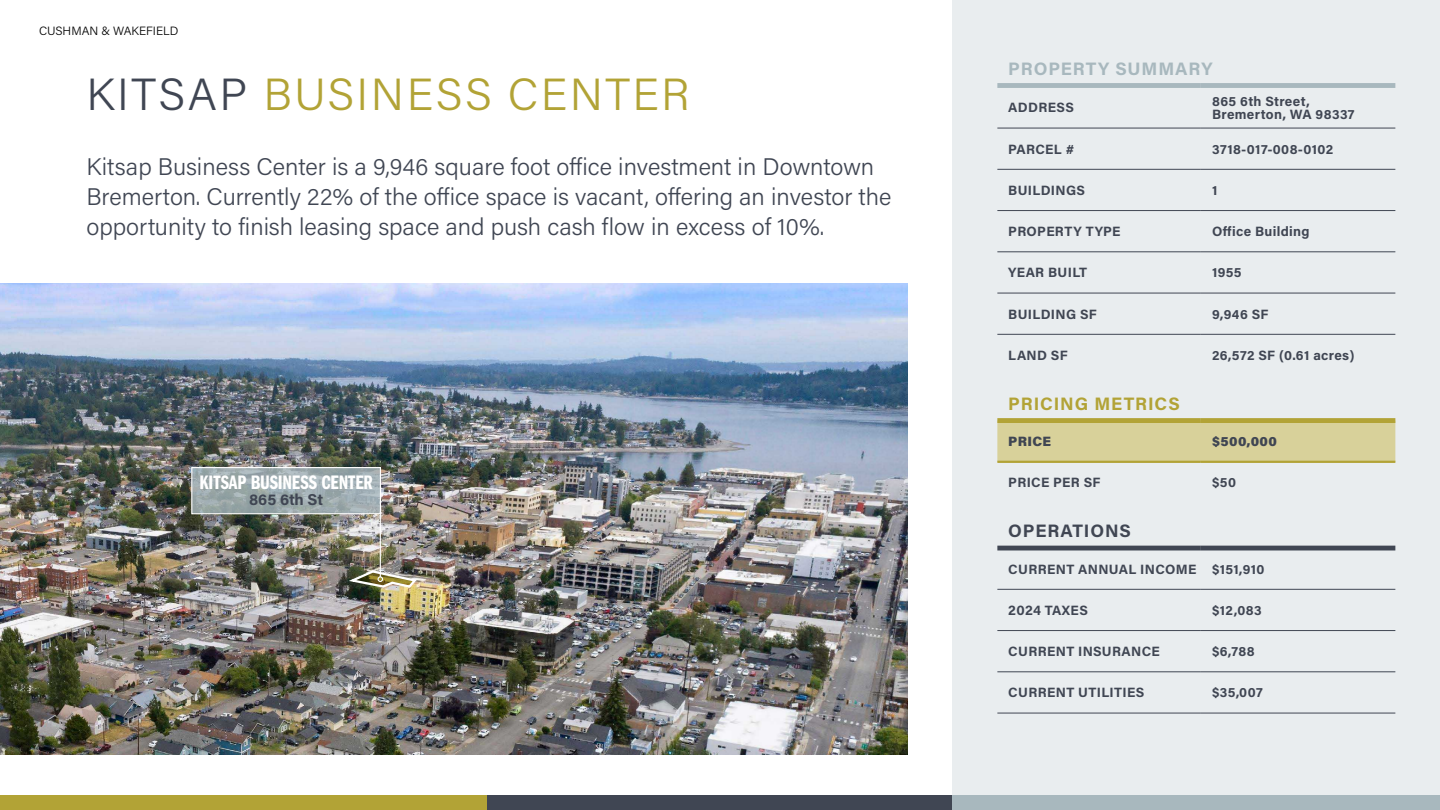
<style>
.page{position:relative;width:1440px;height:810px;background:#fff}
.page>*{position:absolute;margin:0;border:0;box-sizing:border-box;transform-origin:0 0}
.t1{font:300 45px "Acumin Pro";letter-spacing:.055em;color:#b2a336}
.t2{font:300 24px/30px "Acumin Pro";color:#404653}
.t3{font:20.25px "Franklin Gothic URW Com Dem";letter-spacing:-.005em;color:#fff}
.t4{font:700 18px "Acumin Pro";letter-spacing:.05em;color:#a8b8be}
.t5{font:700 18px "Acumin Pro";letter-spacing:.05em;color:#b2a336}
.t6{font:700 18px "Acumin Pro";letter-spacing:.05em;color:#404653}
.t7{font:700 15.75px "Acumin Pro";color:#404653}
.t8{font:700 13.5px/13.5px "Acumin Pro";letter-spacing:.025em;color:#404653}
.t9{font:900 13.5px "Acumin Pro";letter-spacing:.03em;color:#404653}
.t10{font:300 12px "Acumin Pro";color:#000}
.s1{color:#404653}
</style>
<div class="page">
<img style="left:0;top:284px;width:907px;height:470px">
<div style="left:953px;top:0;width:487px;height:795px;background:#e9edef"></div>
<svg style="left:191px;top:466px;width:191px;height:49px;background:#a1adaf"></svg>
<div style="left:997px;top:423px;width:398px;height:38px;background:#d8d19a"></div>
<hr style="left:997px;top:128px;width:203px;height:1px;background:#404653">
<hr style="left:1200px;top:128px;width:195px;height:1px;background:#404653">
<hr style="left:997px;top:169px;width:203px;height:1px;background:#404653">
<hr style="left:1200px;top:169px;width:195px;height:1px;background:#404653">
<hr style="left:997px;top:210px;width:203px;height:1px;background:#404653">
<hr style="left:1200px;top:210px;width:195px;height:1px;background:#404653">
<hr style="left:997px;top:252px;width:203px;height:1px;background:#404653">
<hr style="left:1200px;top:252px;width:195px;height:1px;background:#404653">
<hr style="left:997px;top:293px;width:203px;height:1px;background:#404653">
<hr style="left:1200px;top:293px;width:195px;height:1px;background:#404653">
<hr style="left:997px;top:334px;width:203px;height:1px;background:#404653">
<hr style="left:1200px;top:334px;width:195px;height:1px;background:#404653">
<hr style="left:997px;top:589px;width:203px;height:1px;background:#404653">
<hr style="left:1200px;top:589px;width:195px;height:1px;background:#404653">
<hr style="left:997px;top:630px;width:203px;height:1px;background:#404653">
<hr style="left:1200px;top:630px;width:195px;height:1px;background:#404653">
<hr style="left:997px;top:672px;width:203px;height:1px;background:#404653">
<hr style="left:1200px;top:672px;width:195px;height:1px;background:#404653">
<hr style="left:997px;top:713px;width:203px;height:1px;background:#404653">
<hr style="left:1200px;top:713px;width:195px;height:1px;background:#404653">
<hr style="left:997px;top:461px;width:203px;height:2px;background:#b2a336">
<hr style="left:1200px;top:461px;width:195px;height:2px;background:#b2a336">
<div style="left:997px;top:83px;width:203px;height:5px;background:#a8b8be"></div>
<div style="left:1200px;top:83px;width:195px;height:5px;background:#a8b8be"></div>
<div style="left:997px;top:418px;width:203px;height:5px;background:#b2a336"></div>
<div style="left:1200px;top:418px;width:195px;height:5px;background:#b2a336"></div>
<hr style="left:997px;top:546px;width:203px;height:4px;background:#404653">
<hr style="left:1200px;top:546px;width:195px;height:4px;background:#404653">
<div style="left:0;top:795px;width:487px;height:15px;background:#b2a336"></div>
<div style="left:487px;top:795px;width:466px;height:15px;background:#404653"></div>
<div style="left:953px;top:795px;width:487px;height:15px;background:#a8b8be"></div>
<hr style="left:380px;top:512px;width:1px;height:65px;background:#fff">
<svg style="left:350px;top:569px;width:69px;height:20px"></svg>
<p class="t10" style="left:39px;top:23px;width:141px">CUSHMAN &amp; WAKEFIELD</p>
<h1 class="t1" style="left:86px;top:63px;width:605px"><span class="s1">KITSAP</span> BUSINESS CENTER</h1>
<h2 class="t2" style="left:86px;top:151px;width:806px">Kitsap Business Center is a 9,946 square foot office investment in Downtown<br>Bremerton. Currently 22% of the office space is vacant, offering an investor the opportunity to finish leasing space and push cash flow in excess of 10%.</h2>
<h3 class="t3" style="left:199px;top:469px;width:175px">KITSAP BUSINESS CENTER</h3>
<p class="t7" style="left:249px;top:489px;width:75px">865 6th St</p>
<h3 class="t4" style="left:1008px;top:56px;width:206px">PROPERTY SUMMARY</h3>
<p class="t8" style="left:1008px;top:100px;width:67px">ADDRESS</p>
<p class="t8" style="left:1212px;top:94px;width:144px">865 6th Street,<br>Bremerton, WA 98337</p>
<p class="t8" style="left:1008px;top:142px;width:67px">PARCEL #</p>
<p class="t8" style="left:1212px;top:142px;width:123px">3718-017-008-0102</p>
<p class="t8" style="left:1008px;top:183px;width:78px">BUILDINGS</p>
<p class="t8" style="left:1212px;top:183px;width:7px">1</p>
<p class="t8" style="left:1008px;top:224px;width:114px">PROPERTY TYPE</p>
<p class="t8" style="left:1212px;top:224px;width:99px">Office Building</p>
<p class="t8" style="left:1008px;top:265px;width:80px">YEAR BUILT</p>
<p class="t8" style="left:1212px;top:265px;width:31px">1955</p>
<p class="t8" style="left:1008px;top:307px;width:90px">BUILDING SF</p>
<p class="t8" style="left:1212px;top:307px;width:58px">9,946 SF</p>
<p class="t8" style="left:1008px;top:348px;width:61px">LAND SF</p>
<p class="t8" style="left:1212px;top:348px;width:144px">26,572 SF (0.61 acres)</p>
<h3 class="t5" style="left:1008px;top:391px;width:173px">PRICING METRICS</h3>
<p class="t9" style="left:1008px;top:432px;width:44px">PRICE</p>
<p class="t9" style="left:1212px;top:432px;width:66px">$500,000</p>
<p class="t8" style="left:1008px;top:475px;width:94px">PRICE PER SF</p>
<p class="t8" style="left:1212px;top:475px;width:25px">$50</p>
<h3 class="t6" style="left:1008px;top:518px;width:124px">OPERATIONS</h3>
<p class="t8" style="left:1008px;top:562px;width:258px">CURRENT ANNUAL INCOME $151,910</p>
<p class="t8" style="left:1008px;top:603px;width:81px">2024 TAXES</p>
<p class="t8" style="left:1212px;top:603px;width:51px">$12,083</p>
<p class="t8" style="left:1008px;top:644px;width:153px">CURRENT INSURANCE</p>
<p class="t8" style="left:1212px;top:644px;width:44px">$6,788</p>
<p class="t8" style="left:1008px;top:685px;width:138px">CURRENT UTILITIES</p>
<p class="t8" style="left:1212px;top:685px;width:52px">$35,007</p>
</div>
